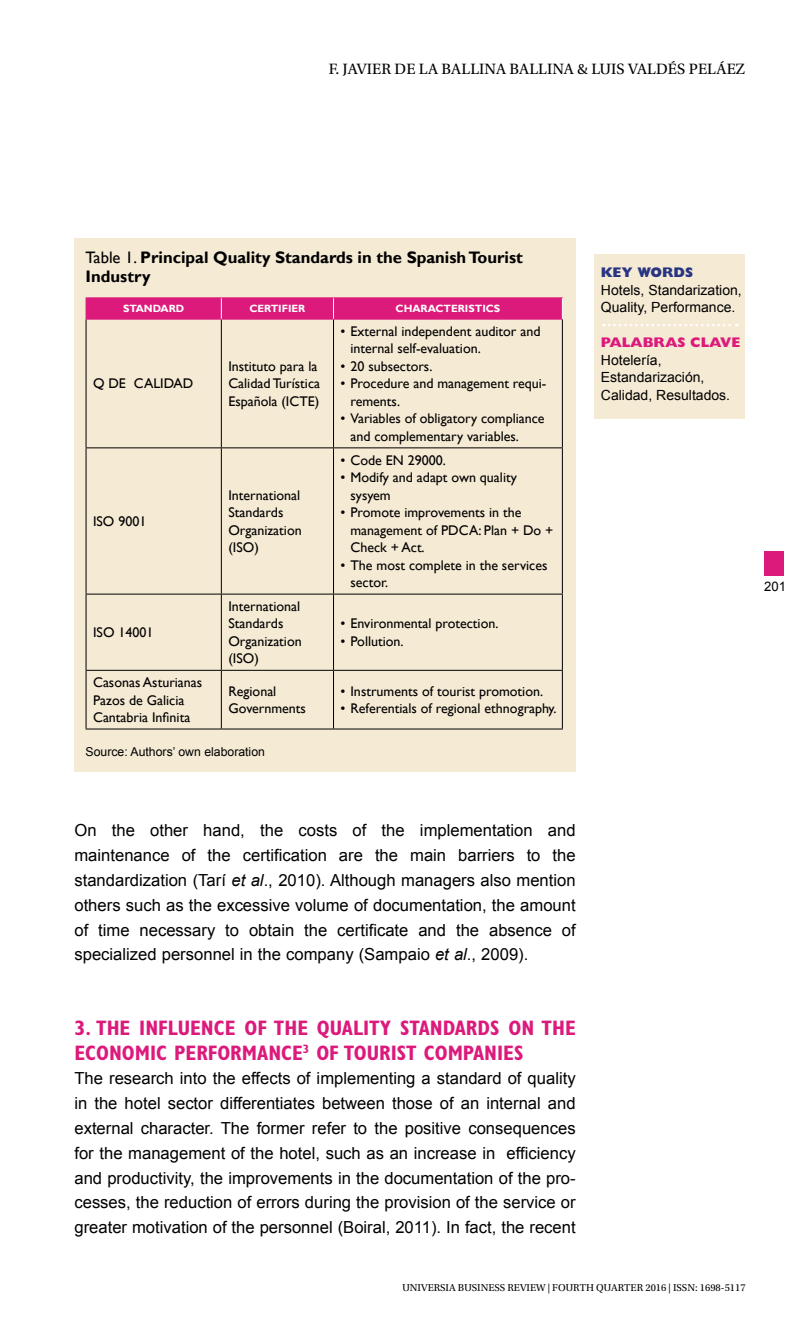
<style>
.page{position:relative;width:809px;height:1340px;background:#fff}
.page>*{position:absolute;margin:0;border:0;box-sizing:border-box;transform-origin:0 0}
.t1{font:700 condensed 21px/24.8px "Gill Sans Std";color:#dc1a7c}
.t2{font:16.62px/24.8px "Arial";color:#000;text-align:justify}
.t3{font:700 16.62px/18.4px "Gill Sans";color:#000}
.t4{font:15.75px "Utopia Std";letter-spacing:.01em;color:#000}
.t5{font:14px/17.5px "Gill Sans";color:#000}
.t6{font:14px/17.5px "Arial";color:#000}
.t7{font:800 14px "Gill Sans Std";color:#dc1a7c}
.t8{font:800 14px "Gill Sans Std";color:#283583}
.t9{font:13.12px "Arial";color:#000}
.t10{font:12.25px "Arial";color:#000}
.t11{font:10.5px "Utopia Std";color:#000}
.t12{font:700 10.5px "Gill Sans";color:#fff}
.s1{font-weight:400}
.s2{font-style:italic}
</style>
<div class="page">
<div style="left:764px;top:551px;width:20px;height:24px;background:#dc1a7c"></div>
<div style="left:594px;top:254px;width:151px;height:164px;background:#f5ead4"></div>
<svg style="left:603px;top:324px;width:134px;height:2px"></svg>
<div style="left:74px;top:238px;width:501px;height:533px;background:#f5ead4"></div>
<hr style="left:86px;top:297px;width:135px;height:1px;background:#dc1a7c">
<hr style="left:221px;top:297px;width:112px;height:1px;background:#dc1a7c">
<hr style="left:333px;top:297px;width:230px;height:1px;background:#dc1a7c">
<hr style="left:86px;top:319px;width:135px;height:1px;background:#dc1a7c">
<hr style="left:221px;top:319px;width:112px;height:1px;background:#dc1a7c">
<hr style="left:333px;top:319px;width:230px;height:1px;background:#dc1a7c">
<div style="left:86px;top:298px;width:477px;height:21px;background:#dc1a7c"></div>
<hr style="left:221px;top:319px;width:1px;height:128px;background:#000">
<hr style="left:333px;top:319px;width:1px;height:128px;background:#000">
<hr style="left:562px;top:319px;width:1px;height:128px;background:#000">
<hr style="left:86px;top:447px;width:135px;height:1px;background:#000">
<hr style="left:86px;top:448px;width:1px;height:145px;background:#000">
<hr style="left:221px;top:447px;width:112px;height:1px;background:#000">
<hr style="left:221px;top:448px;width:1px;height:145px;background:#000">
<hr style="left:221px;top:593px;width:112px;height:1px;background:#000">
<hr style="left:221px;top:594px;width:1px;height:76px;background:#000">
<hr style="left:221px;top:670px;width:112px;height:1px;background:#000">
<hr style="left:221px;top:728px;width:112px;height:1px;background:#000">
<hr style="left:333px;top:447px;width:230px;height:1px;background:#000">
<hr style="left:333px;top:448px;width:1px;height:145px;background:#000">
<hr style="left:562px;top:448px;width:1px;height:145px;background:#000">
<hr style="left:333px;top:593px;width:230px;height:1px;background:#000">
<hr style="left:333px;top:594px;width:1px;height:76px;background:#000">
<hr style="left:562px;top:594px;width:1px;height:76px;background:#000">
<hr style="left:86px;top:593px;width:135px;height:1px;background:#000">
<hr style="left:86px;top:594px;width:1px;height:76px;background:#000">
<hr style="left:86px;top:670px;width:135px;height:1px;background:#000">
<hr style="left:86px;top:670px;width:1px;height:58px;background:#000">
<hr style="left:221px;top:670px;width:1px;height:58px;background:#000">
<hr style="left:333px;top:670px;width:230px;height:1px;background:#000">
<hr style="left:333px;top:670px;width:1px;height:58px;background:#000">
<hr style="left:562px;top:670px;width:1px;height:58px;background:#000">
<hr style="left:333px;top:728px;width:230px;height:1px;background:#000">
<hr style="left:86px;top:728px;width:135px;height:1px;background:#000">
<hr style="left:86px;top:319px;width:1px;height:128px;background:#000">
<p class="t4" style="left:328px;top:60px;width:418px">F. JAVIER DE LA BALLINA BALLINA &amp; LUIS VALDÉS PELÁEZ</p>
<p class="t3" style="left:86px;top:249px;width:439px"><span class="s1">Table 1.</span> Principal Quality Standards in the Spanish Tourist<br>Industry</p>
<p class="t12" style="left:123px;top:302px;width:63px">STANDARD</p>
<p class="t12" style="left:249px;top:302px;width:57px">CERTIFIER</p>
<p class="t12" style="left:395px;top:302px;width:106px">CHARACTERISTICS</p>
<p class="t5" style="left:93px;top:375px;width:102px">Q DE CALIDAD</p>
<p class="t5" style="left:93px;top:512px;width:55px">ISO 9001</p>
<p class="t5" style="left:93px;top:624px;width:62px">ISO 14001</p>
<p class="t5" style="left:228px;top:357px;width:93px">Instituto para la<br>Calidad Turística<br>Española (ICTE)</p>
<p class="t5" style="left:228px;top:486px;width:75px">International<br>Standards<br>Organization (ISO)</p>
<p class="t5" style="left:228px;top:597px;width:75px">International<br>Standards<br>Organization (ISO)</p>
<p class="t5" style="left:350px;top:322px;width:191px;text-indent:-10px">• External independent auditor and internal self-evaluation.</p>
<p class="t5" style="left:340px;top:357px;width:93px">• 20 subsectors.</p>
<p class="t5" style="left:350px;top:375px;width:197px;text-indent:-10px">• Procedure and management requi&shy;rements.</p>
<p class="t5" style="left:350px;top:410px;width:196px;text-indent:-10px">• Variables of obligatory compliance and complementary variables.</p>
<p class="t5" style="left:340px;top:451px;width:107px">• Code EN 29000.</p>
<p class="t5" style="left:350px;top:469px;width:168px;text-indent:-10px">• Modify and adapt own quality sysyem</p>
<p class="t5" style="left:350px;top:504px;width:204px;text-indent:-10px">• Promote improvements in the management of PDCA: Plan + Do +<br>Check + Act.</p>
<p class="t5" style="left:350px;top:556px;width:198px;text-indent:-10px">• The most complete in the services sector.</p>
<p class="t5" style="left:340px;top:615px;width:159px">• Environmental protection.</p>
<p class="t5" style="left:340px;top:632px;width:65px">• Pollution.</p>
<p class="t5" style="left:93px;top:673px;width:111px">Casonas Asturianas<br>Pazos de Galicia<br>Cantabria Infinita</p>
<p class="t5" style="left:228px;top:682px;width:79px">Regional<br>Governments</p>
<p class="t5" style="left:340px;top:682px;width:204px">• Instruments of tourist promotion.</p>
<p class="t5" style="left:340px;top:700px;width:218px">• Referentials of regional ethnography.</p>
<p class="t10" style="left:86px;top:743px;width:181px">Source: Authors’ own elaboration</p>
<p class="t8" style="left:601px;top:264px;width:94px">KEY WORDS</p>
<p class="t6" style="left:601px;top:281px;width:142px">Hotels, Standarization,<br>Quality, Performance.</p>
<p class="t7" style="left:601px;top:334px;width:141px">PALABRAS CLAVE</p>
<p class="t6" style="left:601px;top:351px;width:131px">Hotelería,<br>Estandarización,<br>Calidad, Resultados.</p>
<p class="t9" style="left:764px;top:577px;width:23px">201</p>
<p class="t2" style="left:74px;top:818px;width:503px">On the other hand, the costs of the implementation and maintenance of the certification are the main barriers to the standardization (Tarí <span class="s2">et al</span>., 2010). Although managers also mention others such as the excessive volume of documentation, the amount of time necessary to obtain the certificate and the absence of specialized personnel in the company (Sampaio <span class="s2">et al</span>., 2009).</p>
<p class="t1" style="left:74px;top:1015px;width:503px">3. THE INFLUENCE OF THE QUALITY STANDARDS ON THE<br>ECONOMIC PERFORMANCE<sup>3</sup> OF TOURIST COMPANIES</p>
<p class="t2" style="left:74px;top:1066px;width:503px">The research into the effects of implementing a standard of quality in the hotel sector differentiates between those of an internal and external character. The former refer to the positive consequences for the management of the hotel, such as an increase in efficiency and productivity, the improvements in the documentation of the pro&shy;cesses, the reduction of errors during the provision of the service or greater motivation of the personnel (Boiral, 2011). In fact, the recent</p>
<p class="t11" style="left:402px;top:1281px;width:345px">UNIVERSIA BUSINESS REVIEW | FOURTH QUARTER 2016 | ISSN: 1698-5117</p>
</div>
